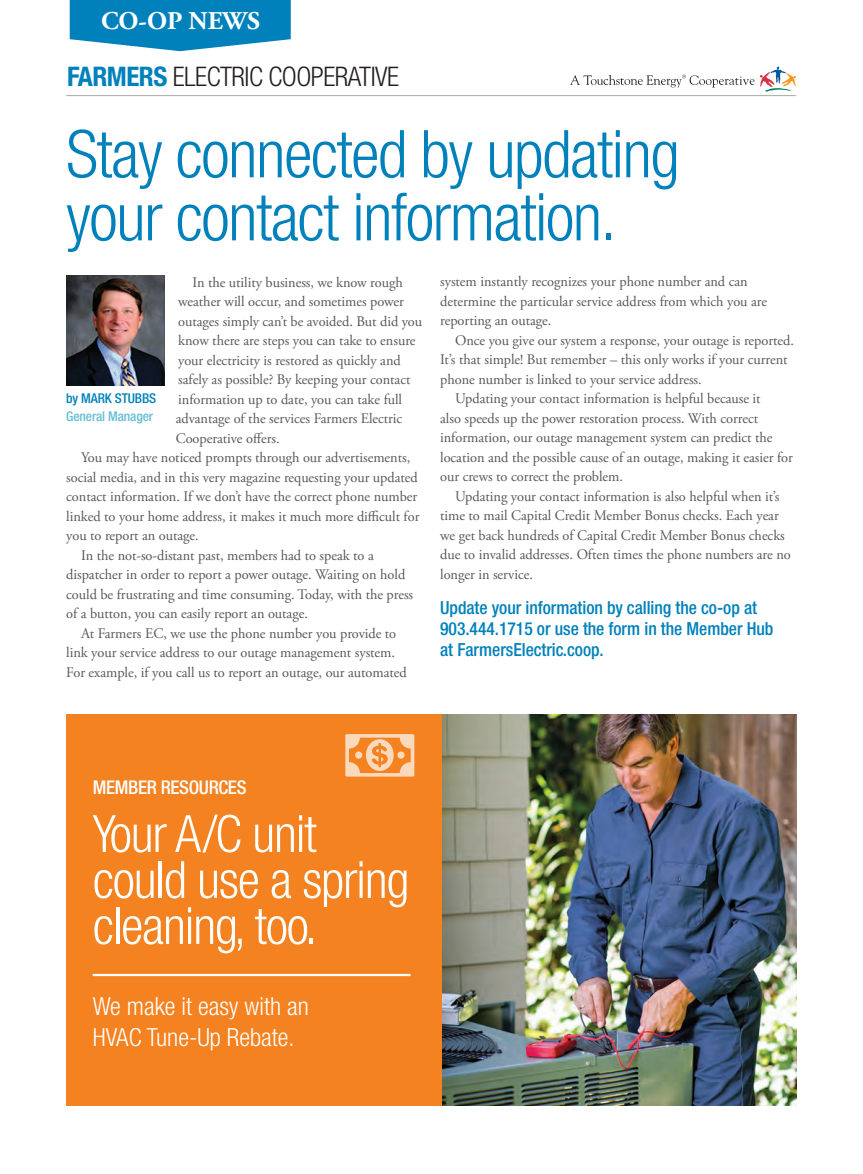
<style>
.page{position:relative;width:863px;height:1174px;background:#fff}
.page>*{position:absolute;margin:0;border:0;box-sizing:border-box;transform-origin:0 0}
.t1{font:300 condensed 66px/63px "Helvetica Neue LT Std";letter-spacing:-.02em;color:#0081bb}
.t2{font:300 condensed 51.45px/46px "Helvetica Neue LT Std";letter-spacing:-.02em;color:#fff}
.t3{font:300 condensed 27px "Helvetica Neue LT Std";letter-spacing:-.02em;color:#231f20}
.t4{font:700 25.5px "Adobe Garamond Pro";color:#fff}
.t5{font:300 condensed 25.05px/30.6px "Helvetica Neue LT Std";color:#fff}
.t6{font:500 condensed 18.9px "Helvetica Neue LT Std";letter-spacing:-.02em;color:#fff}
.t7{font:500 condensed 18px/21px "Helvetica Neue LT Std";letter-spacing:-.005em;color:#0081bb}
.t8{font:14.7px/19.5px "Adobe Garamond Pro";letter-spacing:-.005em;color:#57585a}
.t9{font:500 condensed 13.5px "Helvetica Neue LT Std";letter-spacing:-.01em;color:#65bdd8}
.t10{font:500 condensed 13.5px "Helvetica Neue LT Std";letter-spacing:-.01em;color:#0081bb}
.s1{font-weight:700;color:#0081bb}
</style>
<div class="page">
<hr style="left:66px;top:95px;width:729px;height:1px;background:#a8a9ad">
<svg style="left:570px;top:67px;width:225px;height:25px"></svg>
<svg style="left:70px;top:0;width:220px;height:51px"></svg>
<img style="left:66px;top:276px;width:99px;height:109px">
<img style="left:441px;top:714px;width:354px;height:392px">
<div style="left:66px;top:714px;width:375px;height:392px;background:#f58220"></div>
<hr style="left:93px;top:974px;width:317px;height:2px;background:#fff">
<svg style="left:345px;top:734px;width:69px;height:42px"></svg>
<h3 class="t4" style="left:101px;top:6px;width:160px">CO-OP NEWS</h3>
<h3 class="t3" style="left:67px;top:61px;width:333px"><span class="s1">FARMERS</span> ELECTRIC COOPERATIVE</h3>
<h1 class="t1" style="left:66px;top:122px;width:614px">Stay connected by updating your contact information.</h1>
<p class="t8" style="left:192px;top:273px;width:212px">In the utility business, we know rough</p>
<p class="t8" style="left:178px;top:292px;width:227px">weather will occur, and sometimes power</p>
<p class="t8" style="left:178px;top:312px;width:245px">outages simply can’t be avoided. But did you</p>
<p class="t8" style="left:178px;top:331px;width:239px">know there are steps you can take to ensure</p>
<p class="t8" style="left:178px;top:351px;width:224px">your electricity is restored as quickly and</p>
<p class="t8" style="left:178px;top:370px;width:233px">safely as possible? By keeping your contact</p>
<p class="t8" style="left:178px;top:390px;width:225px">information up to date, you can take full</p>
<p class="t8" style="left:176px;top:409px;width:228px">advantage of the services Farmers Electric</p>
<p class="t8" style="left:176px;top:429px;width:105px">Cooperative offers.</p>
<p class="t8" style="left:81px;top:448px;width:330px">You may have noticed prompts through our advertisements,</p>
<p class="t8" style="left:66px;top:468px;width:353px">social media, and in this very magazine requesting your updated</p>
<p class="t8" style="left:66px;top:487px;width:352px">contact information. If we don’t have the correct phone number</p>
<p class="t8" style="left:66px;top:507px;width:354px">linked to your home address, it makes it much more difficult for</p>
<p class="t8" style="left:66px;top:526px;width:134px">you to report an outage.</p>
<p class="t8" style="left:81px;top:546px;width:294px">In the not-so-distant past, members had to speak to a</p>
<p class="t8" style="left:66px;top:565px;width:340px">dispatcher in order to report a power outage. Waiting on hold</p>
<p class="t8" style="left:66px;top:585px;width:348px">could be frustrating and time consuming. Today, with the press</p>
<p class="t8" style="left:66px;top:604px;width:243px">of a button, you can easily report an outage.</p>
<p class="t8" style="left:81px;top:624px;width:316px">At Farmers EC, we use the phone number you provide to</p>
<p class="t8" style="left:66px;top:643px;width:330px">link your service address to our outage management system.</p>
<p class="t8" style="left:66px;top:663px;width:342px">For example, if you call us to report an outage, our automated</p>
<p class="t10" style="left:66px;top:390px;width:91px">by MARK STUBBS</p>
<p class="t9" style="left:66px;top:408px;width:88px">General Manager</p>
<p class="t8" style="left:440px;top:273px;width:328px">system instantly recognizes your phone number and can determine the particular service address from which you are reporting an outage.</p>
<p class="t8" style="left:455px;top:331px;width:340px">Once you give our system a response, your outage is reported.</p>
<p class="t8" style="left:440px;top:350px;width:349px">It’s that simple! But remember – this only works if your current</p>
<p class="t8" style="left:440px;top:370px;width:263px">phone number is linked to your service address.</p>
<p class="t8" style="left:455px;top:389px;width:307px">Updating your contact information is helpful because it</p>
<p class="t8" style="left:440px;top:409px;width:319px">also speeds up the power restoration process. With correct</p>
<p class="t8" style="left:440px;top:428px;width:334px">information, our outage management system can predict the</p>
<p class="t8" style="left:440px;top:448px;width:354px">location and the possible cause of an outage, making it easier for</p>
<p class="t8" style="left:440px;top:467px;width:184px">our crews to correct the problem.</p>
<p class="t8" style="left:455px;top:487px;width:326px">Updating your contact information is also helpful when it’s</p>
<p class="t8" style="left:440px;top:506px;width:340px">time to mail Capital Credit Member Bonus checks. Each year</p>
<p class="t8" style="left:440px;top:526px;width:346px">we get back hundreds of Capital Credit Member Bonus checks</p>
<p class="t8" style="left:440px;top:545px;width:352px">due to invalid addresses. Often times the phone numbers are no</p>
<p class="t8" style="left:440px;top:565px;width:94px">longer in service.</p>
<p class="t7" style="left:440px;top:596px;width:334px">Update your information by calling the co-op at<br>903.444.1715 or use the form in the Member Hub at FarmersElectric.coop.</p>
<p class="t6" style="left:93px;top:776px;width:155px">MEMBER RESOURCES</p>
<h2 class="t2" style="left:93px;top:810px;width:318px">Your A/C unit could use a spring cleaning, too.</h2>
<h3 class="t5" style="left:93px;top:991px;width:217px">We make it easy with an<br>HVAC Tune-Up Rebate.</h3>
</div>
